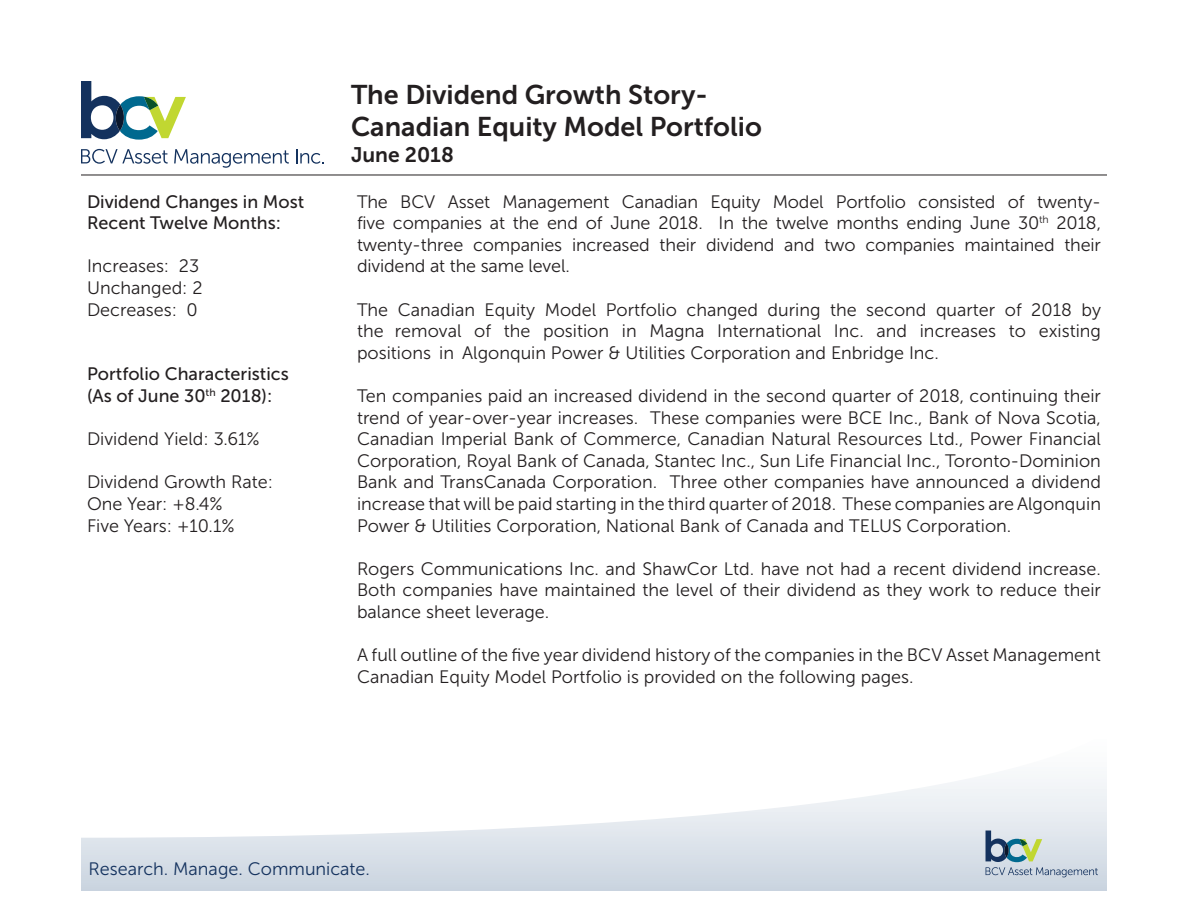
<style>
.page{position:relative;width:1188px;height:918px;background:#fff}
.page>*{position:absolute;margin:0;border:0;box-sizing:border-box;transform-origin:0 0}
.t1{font:27px/32.4px "Museo Sans 700";color:#231f20}
.t2{font:21px "Museo Sans 700";color:#231f20}
.t3{font:18px/21.6px "Museo Sans 300";color:#231f20;text-align:justify}
.t4{font:18px/21.6px "Museo Sans 500";color:#231f20}
.t5{font:18px "Museo Sans 300";color:#14325e}
</style>
<div class="page">
<svg style="left:81px;top:149px;width:87px;height:15px"></svg>
<svg style="left:174px;top:149px;width:115px;height:19px"></svg>
<svg style="left:296px;top:149px;width:28px;height:15px"></svg>
<svg style="left:81px;top:81px;width:105px;height:59px"></svg>
<hr style="left:81px;top:175px;width:1026px;height:1px;background:#231f20">
<svg style="left:81px;top:779px;width:1026px;height:112px"></svg>
<svg style="left:986px;top:831px;width:112px;height:46px;background:#b8c6cd"></svg>
<p class="t4" style="left:87px;top:191px;width:219px">Dividend Changes in Most<br>Recent Twelve Months:</p>
<p class="t3" style="left:87px;top:255px;width:114px">Increases: 23</p>
<p class="t3" style="left:87px;top:277px;width:117px">Unchanged: 2</p>
<p class="t3" style="left:87px;top:299px;width:112px">Decreases: 0</p>
<p class="t4" style="left:87px;top:363px;width:203px">Portfolio Characteristics</p>
<p class="t4" style="left:87px;top:385px;width:187px">(As of June 30<sup>th</sup> 2018):</p>
<p class="t3" style="left:87px;top:428px;width:174px">Dividend Yield: 3.61%</p>
<p class="t3" style="left:87px;top:471px;width:188px">Dividend Growth Rate:</p>
<p class="t3" style="left:87px;top:493px;width:137px">One Year: +8.4%</p>
<p class="t3" style="left:87px;top:515px;width:149px">Five Years: +10.1%</p>
<h1 class="t1" style="left:351px;top:78px;width:412px">The Dividend Growth Story-<br>Canadian Equity Model Portfolio</h1>
<p class="t2" style="left:351px;top:143px;width:104px">June 2018</p>
<p class="t3" style="left:357px;top:191px;width:746px">The BCV Asset Management Canadian Equity Model Portfolio consisted of twenty&shy;five companies at the end of June 2018. In the twelve months ending June 30<sup>th</sup> 2018, twenty-three companies increased their dividend and two companies maintained their dividend at the same level.</p>
<p class="t3" style="left:357px;top:299px;width:746px">The Canadian Equity Model Portfolio changed during the second quarter of 2018 by the removal of the position in Magna International Inc. and increases to existing positions in Algonquin Power &amp; Utilities Corporation and Enbridge Inc.</p>
<p class="t3" style="left:357px;top:385px;width:746px">Ten companies paid an increased dividend in the second quarter of 2018, continuing their trend of year-over-year increases. These companies were BCE Inc., Bank of Nova Scotia, Canadian Imperial Bank of Commerce, Canadian Natural Resources Ltd., Power Financial Corporation, Royal Bank of Canada, Stantec Inc., Sun Life Financial Inc., Toronto-Dominion Bank and TransCanada Corporation. Three other companies have announced a dividend increase that will be paid starting in the third quarter of 2018. These companies are Algonquin Power &amp; Utilities Corporation, National Bank of Canada and TELUS Corporation.</p>
<p class="t3" style="left:357px;top:558px;width:745px">Rogers Communications Inc. and ShawCor Ltd. have not had a recent dividend increase.<br>Both companies have maintained the level of their dividend as they work to reduce their balance sheet leverage.</p>
<p class="t3" style="left:357px;top:644px;width:745px">A full outline of the five year dividend history of the companies in the BCV Asset Management<br>Canadian Equity Model Portfolio is provided on the following pages.</p>
<p class="t5" style="left:89px;top:859px;width:283px">Research. Manage. Communicate.</p>
</div>
